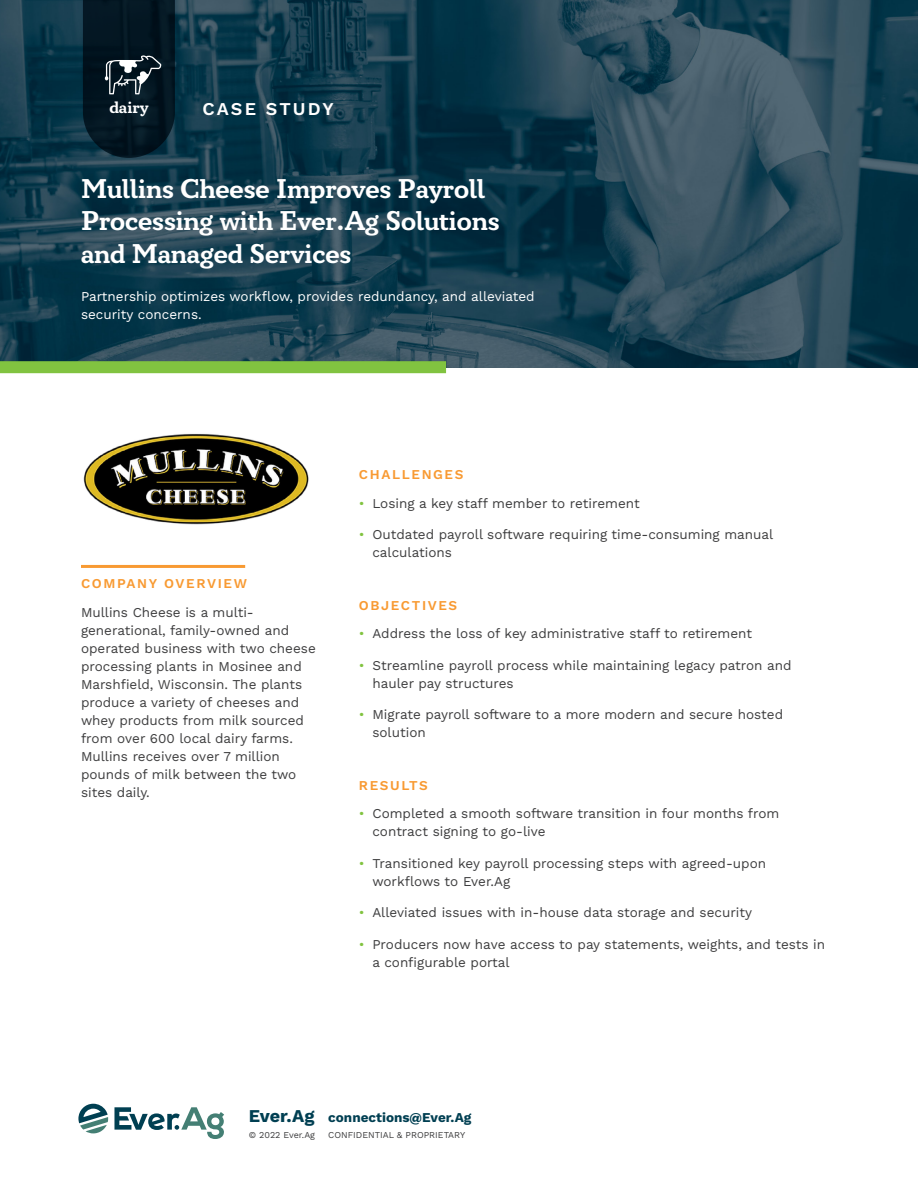
<style>
.page{position:relative;width:918px;height:1188px;background:#fff}
.page>*{position:absolute;margin:0;border:0;box-sizing:border-box;transform-origin:0 0}
.t1{font:700 27px/32.4px "Circe Slab B";color:#fff}
.t2{font:600 18px "Work Sans";letter-spacing:.12em;color:#fff}
.vertical{font:700 16.5px "Circe Slab C";color:#fff}
.Body_Copy{font:13.5px/18px "Work Sans";color:#3e3e3f}
.Body_Copy-2{font:13.5px/18px "Work Sans";color:#fff}
.Subhead_4{font:600 13.5px "Work Sans";letter-spacing:.12em;color:#f89a32}
.Legal{font:700 13.5px "Work Sans";color:#003f52}
.Subhead_4_RULES{font:600 13.5px "Work Sans";letter-spacing:.12em;color:#f89a32}
.Legal-2{font:9px "Work Sans";color:#3e3e3f}
.s1{color:#81c340}
.s2{font-size:18px}
</style>
<div class="page">
<img style="left:83px;top:434px;width:226px;height:91px">
<hr style="left:81px;top:565px;width:164px;height:3px;background:#f89a32">
<img style="left:0;top:0;width:918px;height:367px">
<div style="left:0;top:361px;width:446px;height:12px;background:#81c340"></div>
<svg style="left:83px;top:0;width:92px;height:158px;background:#0d202b"></svg>
<svg style="left:78px;top:1104px;width:30px;height:29px"></svg>
<svg style="left:114px;top:1107px;width:110px;height:32px"></svg>
<p class="vertical" style="left:109px;top:97px;width:41px">dairy</p>
<h2 class="t2" style="left:202px;top:95px;width:133px">CASE STUDY</h2>
<h3 class="t1" style="left:81px;top:174px;width:420px">Mullins Cheese Improves Payroll<br>Processing with Ever.Ag Solutions and Managed Services</h3>
<p class="Body_Copy-2" style="left:81px;top:287px;width:455px">Partnership optimizes workflow, provides redundancy, and alleviated security concerns.</p>
<p class="Subhead_4_RULES" style="left:81px;top:573px;width:168px">COMPANY OVERVIEW</p>
<p class="Body_Copy" style="left:81px;top:603px;width:236px">Mullins Cheese is a multi&shy;generational, family-owned and operated business with two cheese processing plants in Mosinee and<br>Marshfield, Wisconsin. The plants produce a variety of cheeses and whey products from milk sourced from over 600 local dairy farms.<br>Mullins receives over 7 million pounds of milk between the two sites daily.</p>
<p class="Subhead_4" style="left:359px;top:464px;width:106px">CHALLENGES</p>
<p class="Body_Copy" style="left:359px;top:493px;width:282px"><span class="s1">•</span> Losing a key staff member to retirement</p>
<p class="Body_Copy" style="left:372px;top:525px;width:402px;text-indent:-14px"><span class="s1">•</span> Outdated payroll software requiring time-consuming manual calculations</p>
<p class="Subhead_4" style="left:359px;top:595px;width:100px">OBJECTIVES</p>
<p class="Body_Copy" style="left:359px;top:624px;width:395px"><span class="s1">•</span> Address the loss of key administrative staff to retirement</p>
<p class="Body_Copy" style="left:372px;top:656px;width:421px;text-indent:-14px"><span class="s1">•</span> Streamline payroll process while maintaining legacy patron and hauler pay structures</p>
<p class="Body_Copy" style="left:372px;top:705px;width:412px;text-indent:-14px"><span class="s1">•</span> Migrate payroll software to a more modern and secure hosted solution</p>
<p class="Subhead_4" style="left:359px;top:775px;width:71px">RESULTS</p>
<p class="Body_Copy" style="left:372px;top:804px;width:408px;text-indent:-14px"><span class="s1">•</span> Completed a smooth software transition in four months from contract signing to go-live</p>
<p class="Body_Copy" style="left:372px;top:854px;width:395px;text-indent:-14px"><span class="s1">•</span> Transitioned key payroll processing steps with agreed-upon workflows to Ever.Ag</p>
<p class="Body_Copy" style="left:359px;top:903px;width:395px"><span class="s1">•</span> Alleviated issues with in-house data storage and security</p>
<p class="Body_Copy" style="left:372px;top:935px;width:454px;text-indent:-14px"><span class="s1">•</span> Producers now have access to pay statements, weights, and tests in a configurable portal</p>
<p class="Legal" style="left:249px;top:1107px;width:224px"><span class="s2">Ever.Ag</span> connections@Ever.Ag</p>
<p class="Legal-2" style="left:249px;top:1128px;width:68px">© 2022 Ever.Ag</p>
<p class="Legal-2" style="left:328px;top:1128px;width:138px">CONFIDENTIAL &amp; PROPRIETARY</p>
</div>
